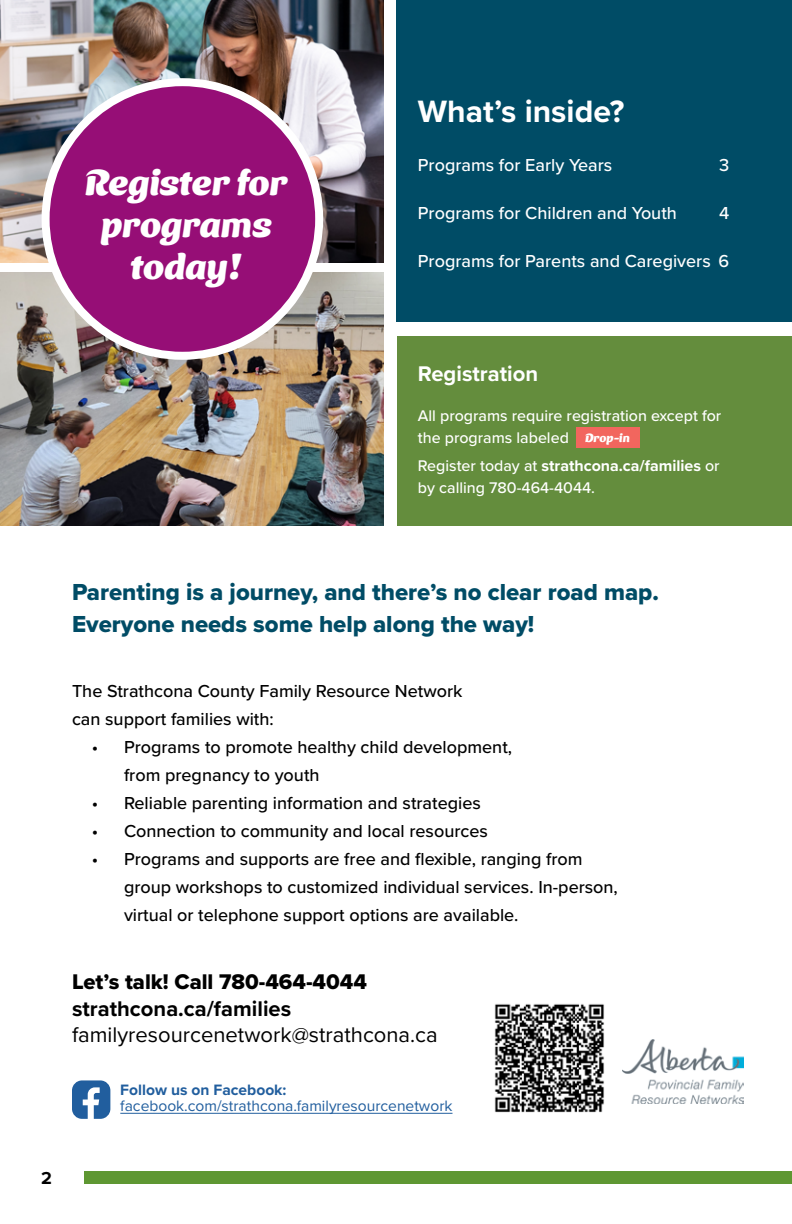
<style>
.page{position:relative;width:792px;height:1224px;background:#fff}
.page>*{position:absolute;margin:0;border:0;box-sizing:border-box;transform-origin:0 0}
.t1{font:36px/42px "Ice Cream Slant";color:#fff;text-align:center}
.t2{font:700 32px "Proxima Nova";color:#fff}
.t3{font:24px/32px "Proxima Nova Extrabld";color:#004c66}
.t4{font:22px "Proxima Nova";color:#000}
.t5{font:22px "Proxima Nova Extrabld";color:#000}
.t6{font:700 22px "Proxima Nova";color:#000}
.t7{font:700 22px "Proxima Nova";color:#fff}
.t8{font:500 18px/28px "Proxima Nova";color:#000}
.t9{font:500 18px "Proxima Nova";color:#fff}
.t10{font:700 18px "Proxima Nova";color:#000}
.t11{font:500 16px/22px "Proxima Nova";color:#fff}
.t12{font:15.6px "Proxima Nova";color:#215e9e}
.t13{font:700 15.6px "Proxima Nova";color:#215e9e}
.t14{font:12px "Ice Cream Slant";color:#fff}
.s1{font-weight:700}
</style>
<div class="page">
<div style="left:84px;top:1172px;width:708px;height:12px;background:#5e9732"></div>
<div style="left:397px;top:336px;width:395px;height:190px;background:#648d3d"></div>
<img style="left:0;top:0;width:384px;height:262px">
<img style="left:0;top:272px;width:384px;height:254px">
<hr style="left:120px;top:1113px;width:332px;height:1px;background:#215e9e">
<div style="left:72px;top:1080px;width:38px;height:39px;background:#215e9e;border-radius:10px"></div>
<svg style="left:83px;top:1087px;width:17px;height:32px"></svg>
<img style="left:494px;top:1004px;width:110px;height:109px">
<img style="left:623px;top:1039px;width:121px;height:64px">
<div style="left:396px;top:0;width:396px;height:322px;background:#004c66"></div>
<div style="left:46px;top:82px;width:273px;height:274px;background:#960e76;border-radius:50%"></div>
<div style="left:42px;top:78px;width:281px;height:282px;border:8px solid #fff;border-radius:50%"></div>
<div style="left:576px;top:427px;width:64px;height:21px;background:#f2665e"></div>
<h1 class="t1" style="left:85px;top:158px;width:204px">Register for programs today!</h1>
<h2 class="t2" style="left:418px;top:88px;width:208px">What’s inside?</h2>
<p class="t9" style="left:418px;top:152px;width:196px">Programs for Early Years</p>
<p class="t9" style="left:719px;top:152px;width:12px">3</p>
<p class="t9" style="left:418px;top:200px;width:261px">Programs for Children and Youth</p>
<p class="t9" style="left:719px;top:200px;width:12px">4</p>
<p class="t9" style="left:418px;top:248px;width:313px">Programs for Parents and Caregivers 6</p>
<p class="t7" style="left:418px;top:357px;width:122px">Registration</p>
<p class="t11" style="left:418px;top:404px;width:305px">All programs require registration except for the programs labeled</p>
<p class="t11" style="left:418px;top:454px;width:303px">Register today at <span class="s1">strathcona.ca/families</span> or by calling 780-464-4044.</p>
<p class="t14" style="left:585px;top:428px;width:47px">Drop-in</p>
<h3 class="t3" style="left:72px;top:576px;width:588px">Parenting is a journey, and there’s no clear road map.<br>Everyone needs some help along the way!</h3>
<p class="t8" style="left:72px;top:676px;width:392px">The Strathcona County Family Resource Network can support families with:</p>
<p class="t8" style="left:124px;top:733px;width:390px;text-indent:-32px">• Programs to promote healthy child development, from pregnancy to youth</p>
<p class="t8" style="left:92px;top:789px;width:390px">• Reliable parenting information and strategies</p>
<p class="t8" style="left:92px;top:817px;width:397px">• Connection to community and local resources</p>
<p class="t8" style="left:124px;top:845px;width:495px;text-indent:-32px">• Programs and supports are free and flexible, ranging from group workshops to customized individual services. In-person, virtual or telephone support options are available.</p>
<p class="t5" style="left:72px;top:966px;width:297px">Let’s talk! Call 780-464-4044</p>
<p class="t6" style="left:72px;top:992px;width:221px">strathcona.ca/families</p>
<p class="t4" style="left:72px;top:1019px;width:367px">familyresourcenetwork@strathcona.ca</p>
<p class="t13" style="left:120px;top:1078px;width:168px">Follow us on Facebook:</p>
<p class="t12" style="left:120px;top:1094px;width:334px">facebook.com/strathcona.familyresourcenetwork</p>
<p class="t10" style="left:41px;top:1164px;width:12px">2</p>
</div>
